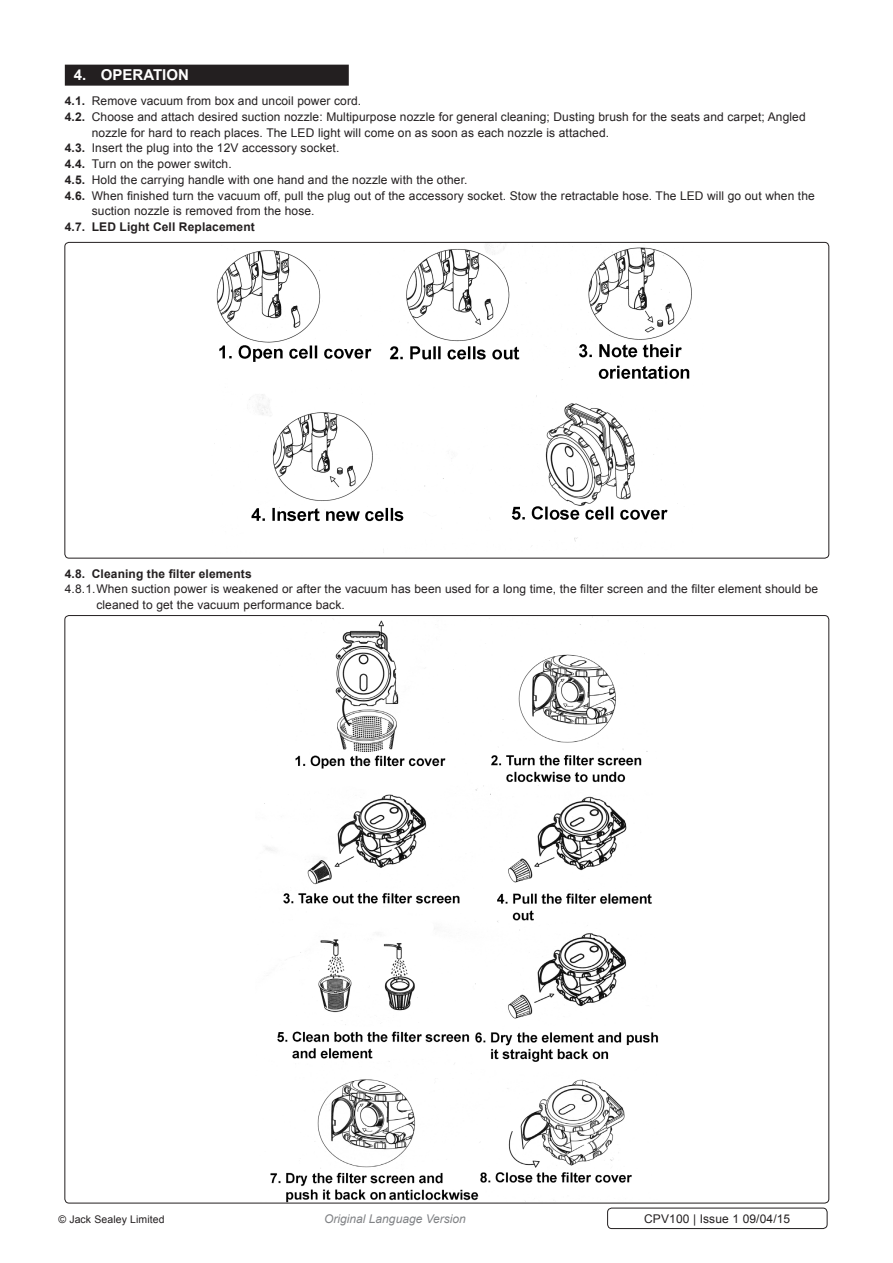
<style>
.page{position:relative;width:893px;height:1263px;background:#fff}
.page>*{position:absolute;margin:0;border:0;box-sizing:border-box;transform-origin:0 0}
.t1{font:700 15px "Arial";color:#fff}
.Body__Footer{font:12px/15.8px "Arial";letter-spacing:.01em;color:#231f20}
.t2{font:700 12px "Arial";letter-spacing:.01em;color:#231f20}
.t3{font:italic 12px "Arial";color:#808285}
.Body__Justified__7pt{font:10.5px "Arial";letter-spacing:.01em;color:#231f20}
.s1{font-weight:700}
</style>
<div class="page">
<div style="left:65px;top:65px;width:284px;height:21px;background:#231f20"></div>
<img style="left:214px;top:244px;width:478px;height:309px">
<img style="left:264px;top:620px;width:395px;height:581px">
<div style="left:607px;top:1208px;width:220px;height:21px;border:1px solid #231f20;border-radius:4px"></div>
<p class="t1" style="left:74px;top:65px;width:117px">4. OPERATION</p>
<p class="Body__Footer" style="left:65px;top:93px;width:298px"><span class="s1">4.1.</span> Remove vacuum from box and uncoil power cord.</p>
<p class="Body__Footer" style="left:92px;top:109px;width:715px;text-indent:-27px"><span class="s1">4.2.</span> Choose and attach desired suction nozzle: Multipurpose nozzle for general cleaning; Dusting brush for the seats and carpet; Angled nozzle for hard to reach places. The LED light will come on as soon as each nozzle is attached.</p>
<p class="Body__Footer" style="left:65px;top:140px;width:276px"><span class="s1">4.3.</span> Insert the plug into the 12V accessory socket.</p>
<p class="Body__Footer" style="left:65px;top:156px;width:168px"><span class="s1">4.4.</span> Turn on the power switch.</p>
<p class="Body__Footer" style="left:65px;top:172px;width:404px"><span class="s1">4.5.</span> Hold the carrying handle with one hand and the nozzle with the other.</p>
<p class="Body__Footer" style="left:92px;top:188px;width:724px;text-indent:-27px"><span class="s1">4.6.</span> When finished turn the vacuum off, pull the plug out of the accessory socket. Stow the retractable hose. The LED will go out when the suction nozzle is removed from the hose.</p>
<p class="t2" style="left:65px;top:219px;width:192px">4.7. LED Light Cell Replacement</p>
<p class="t2" style="left:65px;top:566px;width:188px">4.8. Cleaning the filter elements</p>
<p class="Body__Footer" style="left:96px;top:581px;width:723px;text-indent:-32px">4.8.1.When suction power is weakened or after the vacuum has been used for a long time, the filter screen and the filter element should be cleaned to get the vacuum performance back.</p>
<p class="Body__Justified__7pt" style="left:58px;top:1212px;width:108px">© Jack Sealey Limited</p>
<p class="t3" style="left:324px;top:1211px;width:143px">Original Language Version</p>
<p class="Body__Footer" style="left:644px;top:1211px;width:148px">CPV100 | Issue 1 09/04/15</p>
</div>
